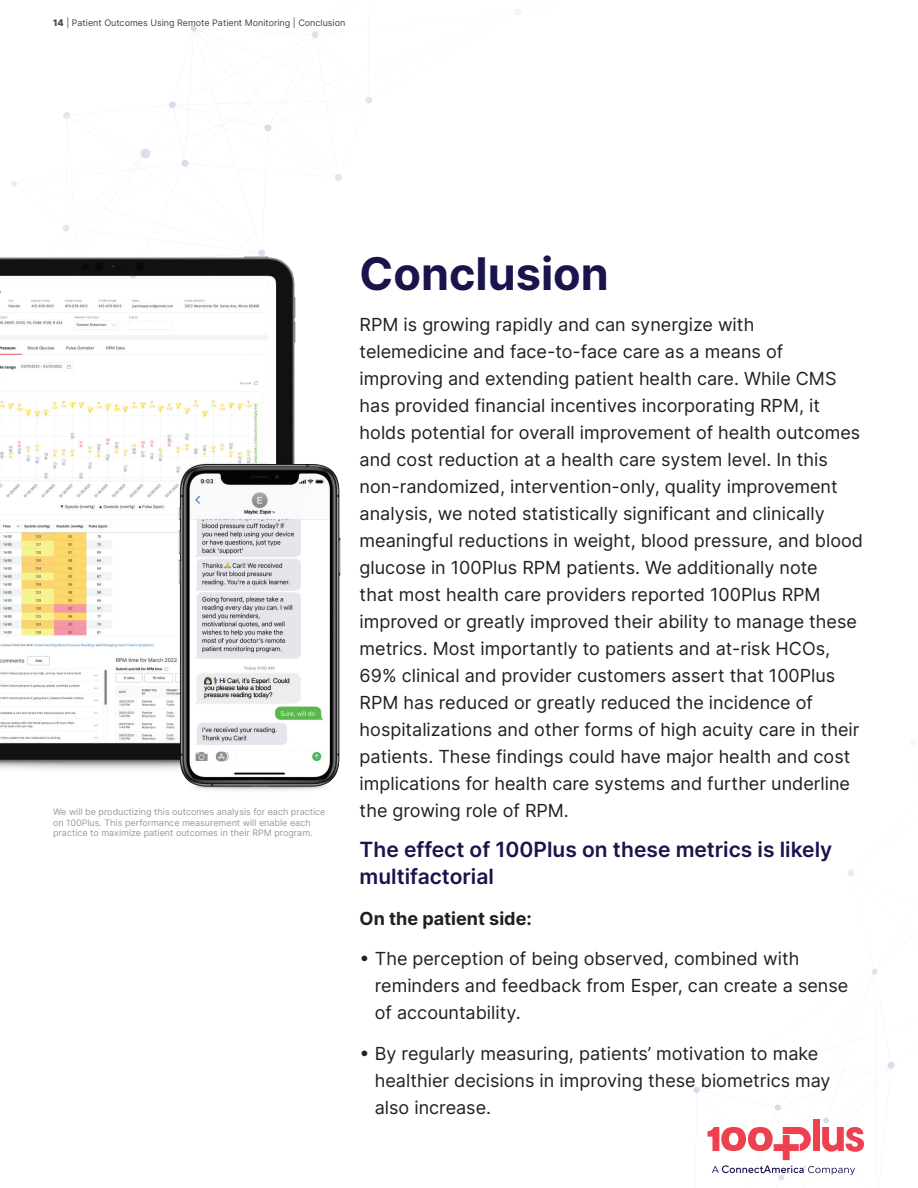
<style>
.page{position:relative;width:918px;height:1188px;background:#fff}
.page>*{position:absolute;margin:0;border:0;box-sizing:border-box;transform-origin:0 0}
.Paragraph{font:700 45px "Inter";color:#1a144c}
.Paragraph-2{font:600 21px/27px "Inter";color:#1a144c}
.Paragraph-3{font:18px/27px "Inter";color:#231f20}
.Paragraph-4{font:700 18px "Inter";color:#231f20}
.Paragraph-5{font:9px/10.5px "Inter";color:#989999}
.t1{font:9px "Inter";color:#434343}
.s1{font-weight:800}
</style>
<div class="page">
<img style="left:0;top:238px;width:341px;height:552px">
<div style="left:813px;top:1120px;width:7px;height:31px;background:#ee414f"></div>
<svg style="left:707px;top:1127px;width:157px;height:48px"></svg>
<p class="t1" style="left:53px;top:16px;width:294px"><span class="s1">14</span> | Patient Outcomes Using Remote Patient Monitoring | Conclusion</p>
<p class="Paragraph-5" style="left:53px;top:807px;width:274px">We will be productizing this outcomes analysis for each practice on 100Plus. This performance measurement will enable each practice to maximize patient outcomes in their RPM program.</p>
<p class="Paragraph" style="left:360px;top:241px;width:251px">Conclusion</p>
<p class="Paragraph-3" style="left:360px;top:310px;width:505px">RPM is growing rapidly and can synergize with telemedicine and face-to-face care as a means of improving and extending patient health care. While CMS has provided financial incentives incorporating RPM, it holds potential for overall improvement of health outcomes and cost reduction at a health care system level. In this non-randomized, intervention-only, quality improvement analysis, we noted statistically significant and clinically meaningful reductions in weight, blood pressure, and blood glucose in 100Plus RPM patients. We additionally note<br>that most health care providers reported 100Plus RPM improved or greatly improved their ability to manage these metrics. Most importantly to patients and at-risk HCOs, 69% clinical and provider customers assert that 100Plus RPM has reduced or greatly reduced the incidence of hospitalizations and other forms of high acuity care in their patients. These findings could have major health and cost implications for health care systems and further underline the growing role of RPM.</p>
<p class="Paragraph-2" style="left:360px;top:835px;width:474px">The effect of 100Plus on these metrics is likely multifactorial</p>
<p class="Paragraph-4" style="left:360px;top:905px;width:174px">On the patient side:</p>
<p class="Paragraph-3" style="left:375px;top:945px;width:475px;text-indent:-15px">• The perception of being observed, combined with reminders and feedback from Esper, can create a sense of accountability.</p>
<p class="Paragraph-3" style="left:375px;top:1039px;width:457px;text-indent:-15px">• By regularly measuring, patients’ motivation to make healthier decisions in improving these biometrics may also increase.</p>
</div>
